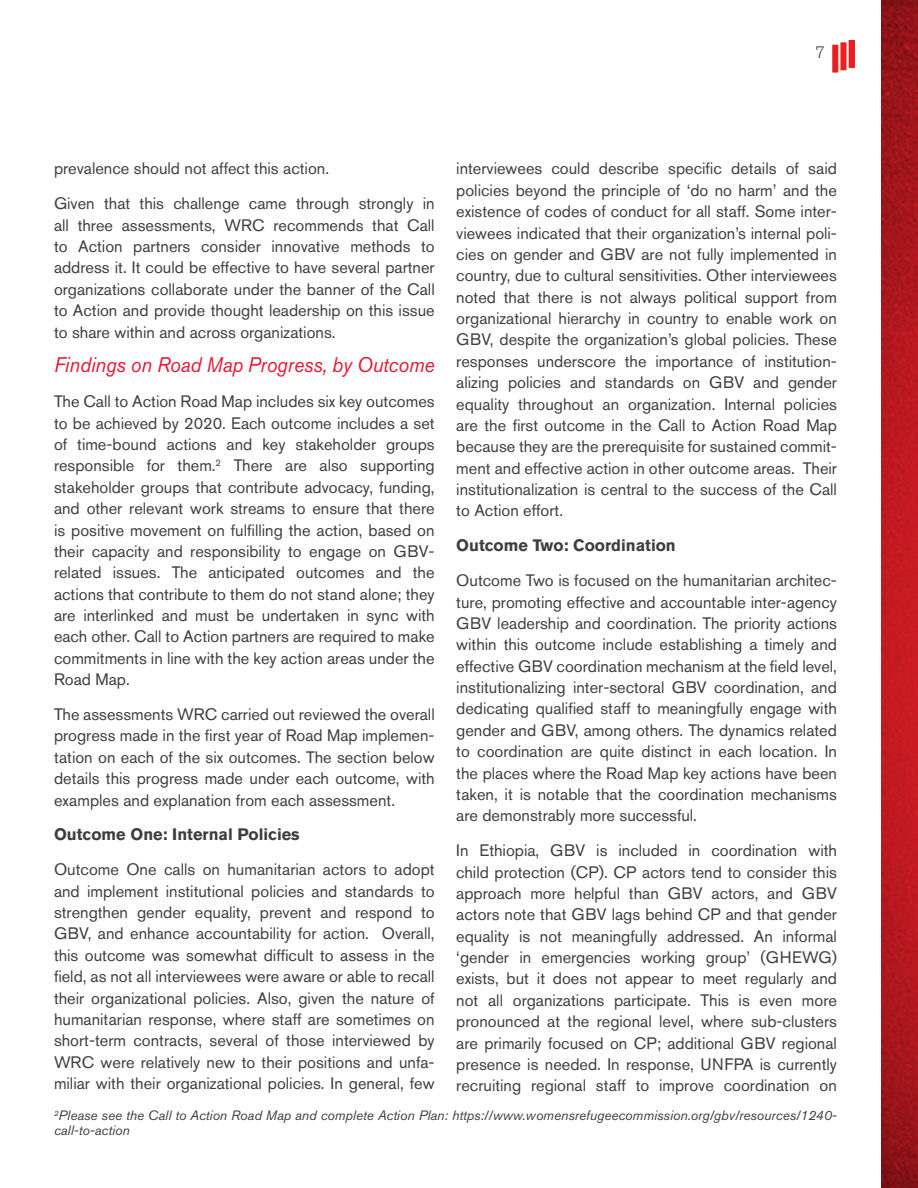
<style>
.page{position:relative;width:918px;height:1188px;background:#fff}
.page>*{position:absolute;margin:0;border:0;box-sizing:border-box;transform-origin:0 0}
.t1{font:italic 21px "Akzidenz Grotesk Std";color:#e51836;scale:.93 1}
.t2{font:16.5px/21.3px "Akzidenz Grotesk Std";color:#3e3e3f;text-align:justify}
.t3{font:700 16.5px "Akzidenz Grotesk Std";color:#3e3e3f}
.t4{font:300 16.5px "Akzidenz Grotesk Std";color:#3e3e3f}
.small_bullets_paragr{font:italic 13.5px/15px "Akzidenz Grotesk Std";color:#3e3e3f}
</style>
<div class="page">
<img style="left:881px;top:0;width:37px;height:1188px">
<img style="left:833px;top:40px;width:21px;height:32px">
<p class="t4" style="left:815px;top:43px;width:11px">7</p>
<p class="t2" style="left:54px;top:158px;width:277px">prevalence should not affect this action.</p>
<p class="t2" style="left:54px;top:193px;width:382px">Given that this challenge came through strongly in all three assessments, WRC recommends that Call to Action partners consider innovative methods to address it. It could be effective to have several partner organizations collaborate under the banner of the Call to Action and provide thought leadership on this issue to share within and across organizations.</p>
<p class="t1" style="left:54px;top:352px;width:411px">Findings on Road Map Progress, by Outcome</p>
<p class="t2" style="left:54px;top:391px;width:382px">The Call to Action Road Map includes six key outcomes to be achieved by 2020. Each outcome includes a set of time-bound actions and key stakeholder groups responsible for them.<sup>2</sup> There are also supporting stakeholder groups that contribute advocacy, funding, and other relevant work streams to ensure that there is positive movement on fulfilling the action, based on their capacity and responsibility to engage on GBV&shy;related issues. The anticipated outcomes and the actions that contribute to them do not stand alone; they are interlinked and must be undertaken in sync with each other. Call to Action partners are required to make commitments in line with the key action areas under the Road Map.</p>
<p class="t2" style="left:54px;top:703px;width:382px">The assessments WRC carried out reviewed the overall progress made in the first year of Road Map implemen&shy;tation on each of the six outcomes. The section below details this progress made under each outcome, with examples and explanation from each assessment.</p>
<p class="t3" style="left:54px;top:825px;width:247px">Outcome One: Internal Policies</p>
<p class="t2" style="left:54px;top:859px;width:382px">Outcome One calls on humanitarian actors to adopt and implement institutional policies and standards to strengthen gender equality, prevent and respond to GBV, and enhance accountability for action. Overall, this outcome was somewhat difficult to assess in the field, as not all interviewees were aware or able to recall their organizational policies. Also, given the nature of humanitarian response, where staff are sometimes on short-term contracts, several of those interviewed by WRC were relatively new to their positions and unfa&shy;miliar with their organizational policies. In general, few</p>
<p class="t2" style="left:456px;top:158px;width:382px">interviewees could describe specific details of said policies beyond the principle of ‘do no harm’ and the existence of codes of conduct for all staff. Some inter&shy;viewees indicated that their organization’s internal poli&shy;cies on gender and GBV are not fully implemented in country, due to cultural sensitivities. Other interviewees noted that there is not always political support from organizational hierarchy in country to enable work on GBV, despite the organization’s global policies. These responses underscore the importance of institution&shy;alizing policies and standards on GBV and gender equality throughout an organization. Internal policies are the first outcome in the Call to Action Road Map because they are the prerequisite for sustained commit&shy;ment and effective action in other outcome areas. Their institutionalization is central to the success of the Call to Action effort.</p>
<p class="t3" style="left:456px;top:536px;width:221px">Outcome Two: Coordination</p>
<p class="t2" style="left:456px;top:570px;width:382px">Outcome Two is focused on the humanitarian architec&shy;ture, promoting effective and accountable inter-agency GBV leadership and coordination. The priority actions within this outcome include establishing a timely and effective GBV coordination mechanism at the field level, institutionalizing inter-sectoral GBV coordination, and dedicating qualified staff to meaningfully engage with gender and GBV, among others. The dynamics related to coordination are quite distinct in each location. In the places where the Road Map key actions have been taken, it is notable that the coordination mechanisms are demonstrably more successful.</p>
<p class="t2" style="left:456px;top:840px;width:382px">In Ethiopia, GBV is included in coordination with child protection (CP). CP actors tend to consider this approach more helpful than GBV actors, and GBV actors note that GBV lags behind CP and that gender equality is not meaningfully addressed. An informal ‘gender in emergencies working group’ (GHEWG) exists, but it does not appear to meet regularly and not all organizations participate. This is even more pronounced at the regional level, where sub-clusters are primarily focused on CP; additional GBV regional presence is needed. In response, UNFPA is currently recruiting regional staff to improve coordination on</p>
<p class="small_bullets_paragr" style="left:54px;top:1108px;width:784px"><sup>2</sup>Please see the Call to Action Road Map and complete Action Plan: https://www.womensrefugeecommission.org/gbv/resources/1240- call-to-action</p>
</div>
